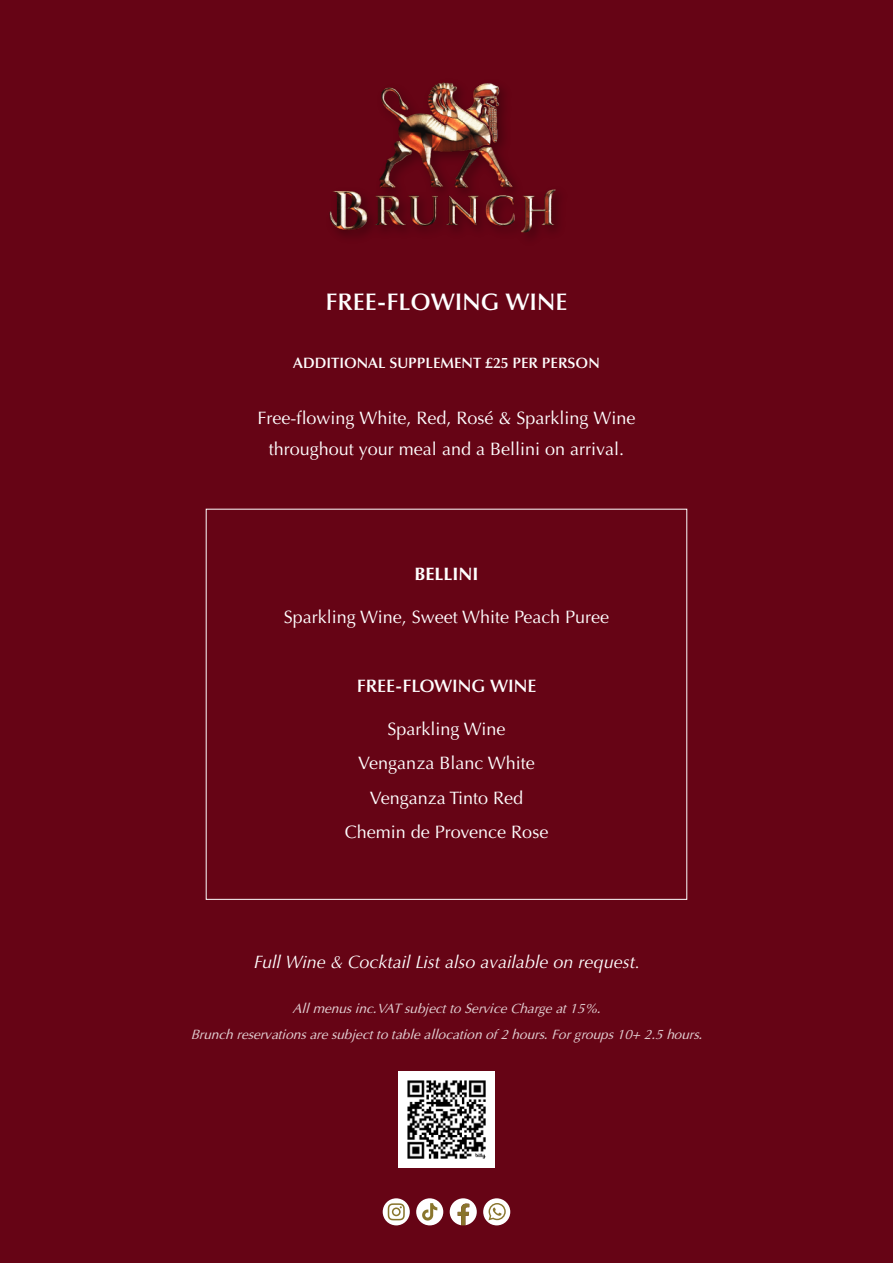
<style>
.page{position:relative;width:893px;height:1263px;background:#660415}
.page>*{position:absolute;margin:0;border:0;box-sizing:border-box;transform-origin:0 0}
.t1{font:600 24px "Optima LT Pro";color:#fff}
.t2{font:18px/34.5px "Optima LT Pro";color:#fff;text-align:center}
.t3{font:italic 18px "Optima LT Pro";color:#fff}
.t4{font:600 18px "Optima LT Pro";color:#fff}
.t5{font:700 18px "Optima LT Pro";color:#fff}
.t6{font:600 15px "Optima LT Pro";color:#fff}
.t7{font:italic 13.5px/25.5px "Optima";color:#fff;text-align:center}
</style>
<div class="page">
<svg style="left:383px;top:1198px;width:27px;height:27px"></svg>
<svg style="left:388px;top:1203px;width:17px;height:17px"></svg>
<svg style="left:450px;top:1198px;width:27px;height:27px"></svg>
<div style="left:416px;top:1198px;width:27px;height:27px;background:#fff;border-radius:50%"></div>
<svg style="left:422px;top:1203px;width:15px;height:18px"></svg>
<div style="left:483px;top:1198px;width:27px;height:27px;background:#fff;border-radius:50%"></div>
<svg style="left:488px;top:1203px;width:18px;height:17px"></svg>
<img style="left:329px;top:82px;width:230px;height:155px">
<img style="left:398px;top:1071px;width:97px;height:97px">
<h1 class="t1" style="left:326px;top:287px;width:243px">FREE-FLOWING WINE</h1>
<p class="t6" style="left:293px;top:353px;width:308px">ADDITIONAL SUPPLEMENT £25 PER PERSON</p>
<p class="t2" style="left:257px;top:402px;width:380px;line-height:31.5px">Free-flowing White, Red, Rosé &amp; Sparkling Wine throughout your meal and a Bellini on arrival.</p>
<p class="t5" style="left:414px;top:562px;width:65px">BELLINI</p>
<p class="t2" style="left:284px;top:599px;width:327px">Sparkling Wine, Sweet White Peach Puree</p>
<p class="t4" style="left:357px;top:674px;width:181px">FREE-FLOWING WINE</p>
<p class="t2" style="left:345px;top:711px;width:205px">Sparkling Wine<br>Venganza Blanc White<br>Venganza Tinto Red<br>Chemin de Provence Rose</p>
<p class="t3" style="left:254px;top:950px;width:388px">Full Wine &amp; Cocktail List also available on request.</p>
<p class="t7" style="left:191px;top:996px;width:513px">All menus inc.VAT subject to Service Charge at 15%.<br>Brunch reservations are subject to table allocation of 2 hours. For groups 10+ 2.5 hours.</p>
</div>
